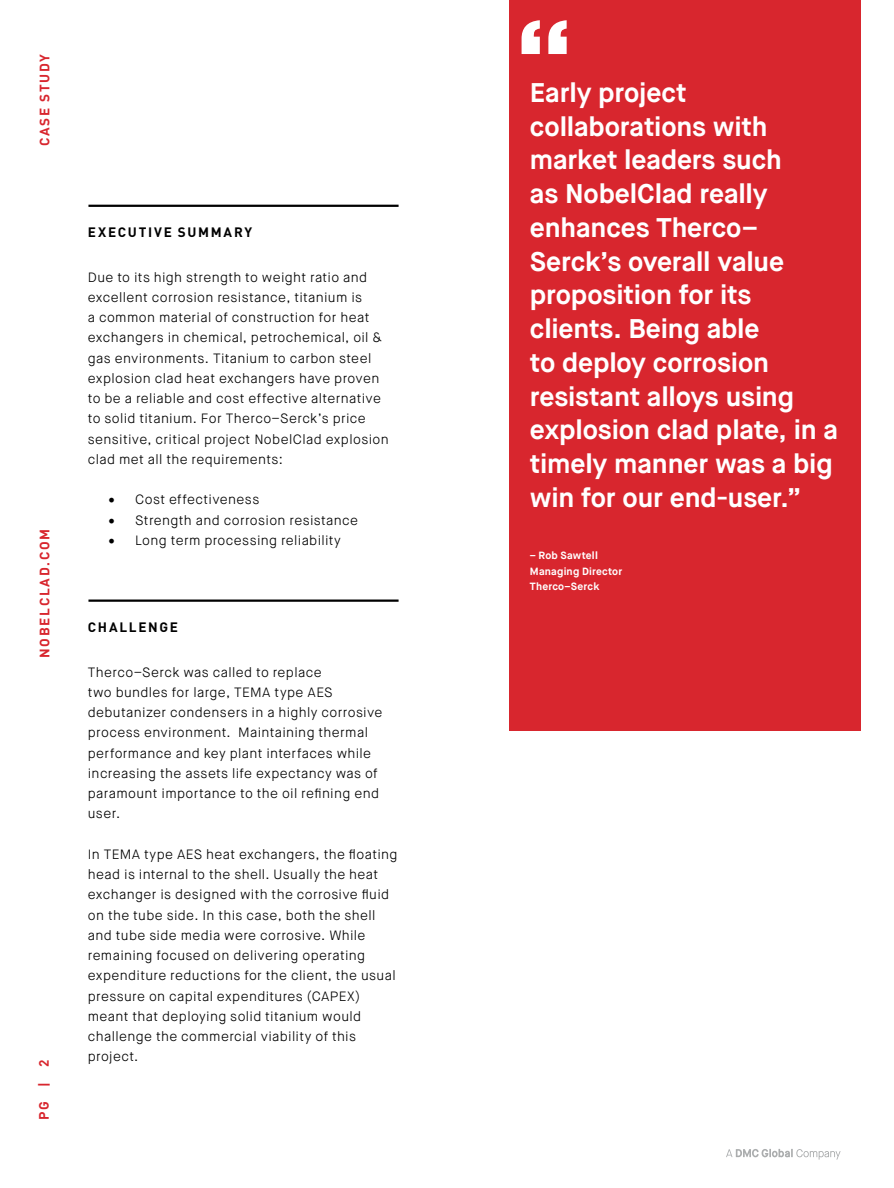
<style>
.page{position:relative;width:894px;height:1188px;background:#fff}
.page>*{position:absolute;margin:0;border:0;box-sizing:border-box;transform-origin:0 0}
.t1{font:700 27px/33.8px "Maison Neue";letter-spacing:-.005em;color:#fff}
.t2{font:300 13.5px/20.2px "Maison Neue";letter-spacing:.025em;color:#000}
.t3{font:700 13.5px "DIN Pro";letter-spacing:.125em;color:#d8262e}
.t4{font:700 13.5px "DIN Pro";letter-spacing:.125em;color:#000}
.t5{font:700 10.5px/15.8px "Maison Neue";letter-spacing:.015em;color:#fff}
.s1{font-family:"Minion Pro";font-weight:400;font-size:18px}
</style>
<div class="page">
<hr style="left:88px;top:205px;width:310px;height:2px;background:#000">
<hr style="left:88px;top:600px;width:310px;height:2px;background:#000">
<div style="left:509px;top:0;width:351px;height:731px;background:#d8262e"></div>
<svg style="left:521px;top:20px;width:45px;height:34px"></svg>
<svg style="left:726px;top:1149px;width:114px;height:11px"></svg>
<p class="t3" style="left:35px;top:146px;width:94px;rotate:-90deg">CASE STUDY</p>
<p class="t3" style="left:35px;top:658px;width:130px;rotate:-90deg">NOBELCLAD.COM</p>
<p class="t3" style="left:35px;top:1120px;width:62px;rotate:-90deg">PG | 2</p>
<p class="t4" style="left:88px;top:223px;width:166px">EXECUTIVE SUMMARY</p>
<p class="t2" style="left:88px;top:267px;width:302px">Due to its high strength to weight ratio and excellent corrosion resistance, titanium is<br>a common material of construction for heat exchangers in chemical, petrochemical, oil &amp; gas environments. Titanium to carbon steel explosion clad heat exchangers have proven to be a reliable and cost effective alternative to solid titanium. For Therco–Serck’s price sensitive, critical project NobelClad explosion clad met all the requirements:</p>
<p class="t2" style="left:108px;top:490px;width:153px"><span class="s1">•</span> Cost effectiveness</p>
<p class="t2" style="left:108px;top:510px;width:251px"><span class="s1">•</span> Strength and corrosion resistance</p>
<p class="t2" style="left:108px;top:530px;width:234px"><span class="s1">•</span> Long term processing reliability</p>
<p class="t4" style="left:88px;top:618px;width:91px">CHALLENGE</p>
<p class="t2" style="left:88px;top:662px;width:296px">Therco–Serck was called to replace<br>two bundles for large, TEMA type AES debutanizer condensers in a highly corrosive process environment. Maintaining thermal performance and key plant interfaces while increasing the assets life expectancy was of paramount importance to the oil refining end user.</p>
<p class="t2" style="left:88px;top:844px;width:311px">In TEMA type AES heat exchangers, the floating head is internal to the shell. Usually the heat exchanger is designed with the corrosive fluid on the tube side. In this case, both the shell and tube side media were corrosive. While remaining focused on delivering operating expenditure reductions for the client, the usual pressure on capital expenditures (CAPEX) meant that deploying solid titanium would challenge the commercial viability of this project.</p>
<p class="t1" style="left:529px;top:76px;width:309px">Early project collaborations with market leaders such<br>as NobelClad really enhances Therco–<br>Serck’s overall value proposition for its clients. Being able<br>to deploy corrosion resistant alloys using explosion clad plate, in a timely manner was a big win for our end-user.”</p>
<p class="t5" style="left:529px;top:547px;width:94px">– Rob Sawtell<br>Managing Director<br>Therco–Serck</p>
</div>
